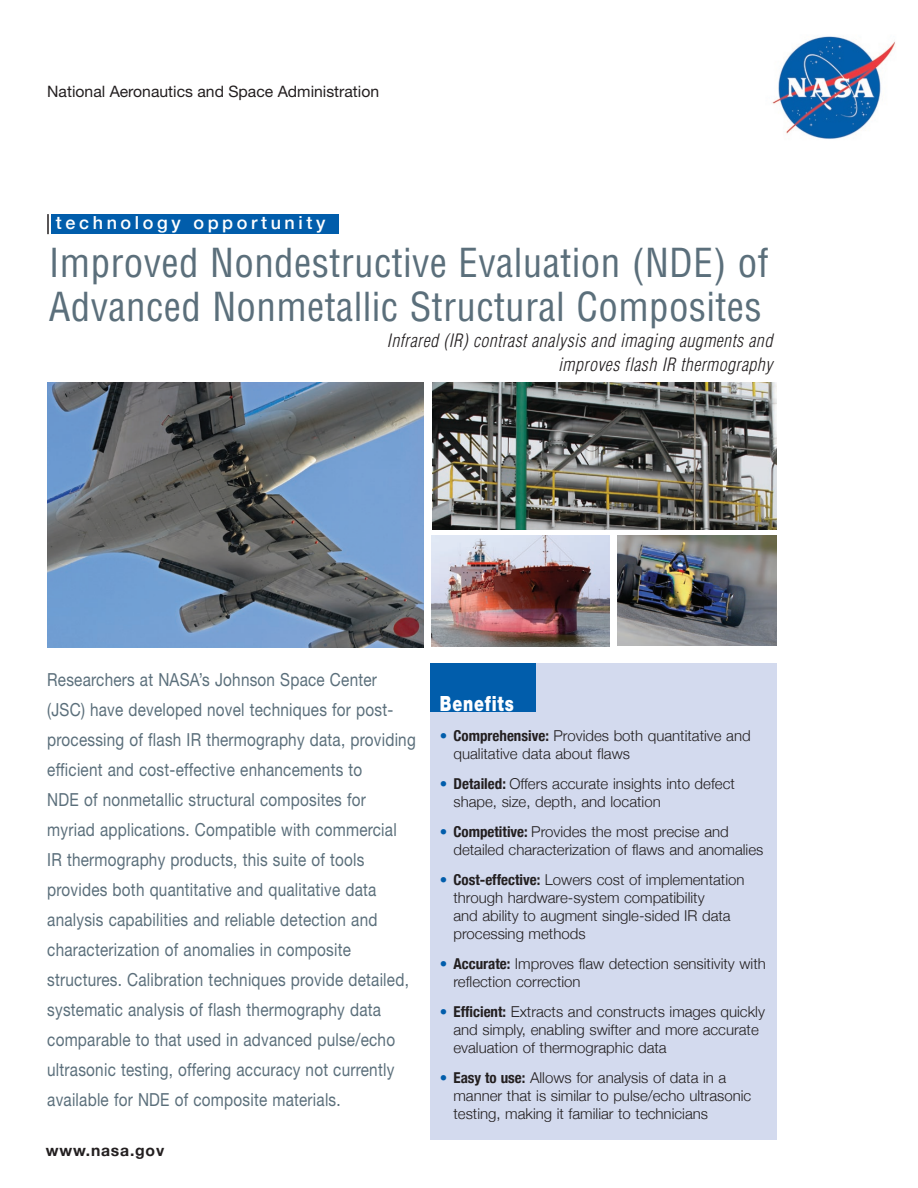
<style>
.page{position:relative;width:918px;height:1188px;background:#fff}
.page>*{position:absolute;margin:0;border:0;box-sizing:border-box;transform-origin:0 0}
.head1{font:condensed 39px/43.5px "Helvetica";letter-spacing:.01em;color:#5b6f7b}
.t1{font:900 21px "Helvetica Neue";letter-spacing:.05em;color:#fff;scale:.75 1}
._1st_paragraph{font:18px/30px "Helvetica Neue";letter-spacing:.015em;color:#5b6f7b;scale:.85 1}
.subhead3{font:italic 300 condensed 18px/24px "Helvetica";letter-spacing:.025em;color:#231f20;text-align:right}
.subhead1{font:500 18px "Helvetica Neue";letter-spacing:.2em;color:#fff}
.t2{font:15.75px "Helvetica Neue";color:#231f20}
.t3{font:700 15.75px "Helvetica Neue";letter-spacing:.05em;color:#231f20}
.bulleted_text{font:300 15px/18px "Helvetica Neue";color:#231f20}
.s1{color:#015dab}
.s2{font-weight:700;font-stretch:condensed}
</style>
<div class="page">
<img style="left:772px;top:36px;width:124px;height:103px">
<div style="left:430px;top:663px;width:347px;height:477px;background:#d3daee"></div>
<div style="left:430px;top:663px;width:105px;height:49px;background:#015dab"></div>
<div style="left:52px;top:214px;width:287px;height:20px;background:#015dab"></div>
<hr style="left:47px;top:214px;width:2px;height:20px;background:#231f20">
<img style="left:47px;top:382px;width:376px;height:265px">
<img style="left:432px;top:536px;width:177px;height:110px">
<img style="left:618px;top:536px;width:159px;height:110px">
<img style="left:432px;top:382px;width:345px;height:147px">
<p class="t2" style="left:47px;top:82px;width:333px">National Aeronautics and Space Administration</p>
<p class="subhead1" style="left:56px;top:208px;width:271px">technology opportunity</p>
<p class="head1" style="left:49px;top:241px;width:721px">Improved Nondestructive Evaluation (NDE) of<br>Advanced Nonmetallic Structural Composites</p>
<p class="subhead3" style="left:387px;top:328px;width:387px">Infrared (IR) contrast analysis and imaging augments and improves flash IR thermography</p>
<p class="_1st_paragraph" style="left:47px;top:664px;width:435px">Researchers at NASA’s Johnson Space Center (JSC) have developed novel techniques for post&shy;processing of flash IR thermography data, providing efficient and cost-effective enhancements to<br>NDE of nonmetallic structural composites for myriad applications. Compatible with commercial IR thermography products, this suite of tools provides both quantitative and qualitative data analysis capabilities and reliable detection and characterization of anomalies in composite structures. Calibration techniques provide detailed, systematic analysis of flash thermography data comparable to that used in advanced pulse/echo ultrasonic testing, offering accuracy not currently available for NDE of composite materials.</p>
<p class="t3" style="left:46px;top:1138px;width:120px">www.nasa.gov</p>
<p class="t1" style="left:440px;top:691px;width:100px">Benefits</p>
<p class="bulleted_text" style="left:453px;top:726px;width:299px;text-indent:-14px"><span class="s1">•</span> <span class="s2">Comprehensive:</span> Provides both quantitative and qualitative data about flaws</p>
<p class="bulleted_text" style="left:453px;top:774px;width:283px;text-indent:-14px"><span class="s1">•</span> <span class="s2">Detailed:</span> Offers accurate insights into defect shape, size, depth, and location</p>
<p class="bulleted_text" style="left:453px;top:822px;width:311px;text-indent:-14px"><span class="s1">•</span> <span class="s2">Competitive:</span> Provides the most precise and detailed characterization of flaws and anomalies</p>
<p class="bulleted_text" style="left:453px;top:870px;width:293px;text-indent:-14px"><span class="s1">•</span> <span class="s2">Cost-effective:</span> Lowers cost of implementation through hardware-system compatibility<br>and ability to augment single-sided IR data processing methods</p>
<p class="bulleted_text" style="left:453px;top:954px;width:314px;text-indent:-14px"><span class="s1">•</span> <span class="s2">Accurate:</span> Improves flaw detection sensitivity with reflection correction</p>
<p class="bulleted_text" style="left:453px;top:1002px;width:313px;text-indent:-14px"><span class="s1">•</span> <span class="s2">Efficient:</span> Extracts and constructs images quickly and simply, enabling swifter and more accurate evaluation of thermographic data</p>
<p class="bulleted_text" style="left:453px;top:1068px;width:299px;text-indent:-14px"><span class="s1">•</span> <span class="s2">Easy to use:</span> Allows for analysis of data in a manner that is similar to pulse/echo ultrasonic testing, making it familiar to technicians</p>
</div>
